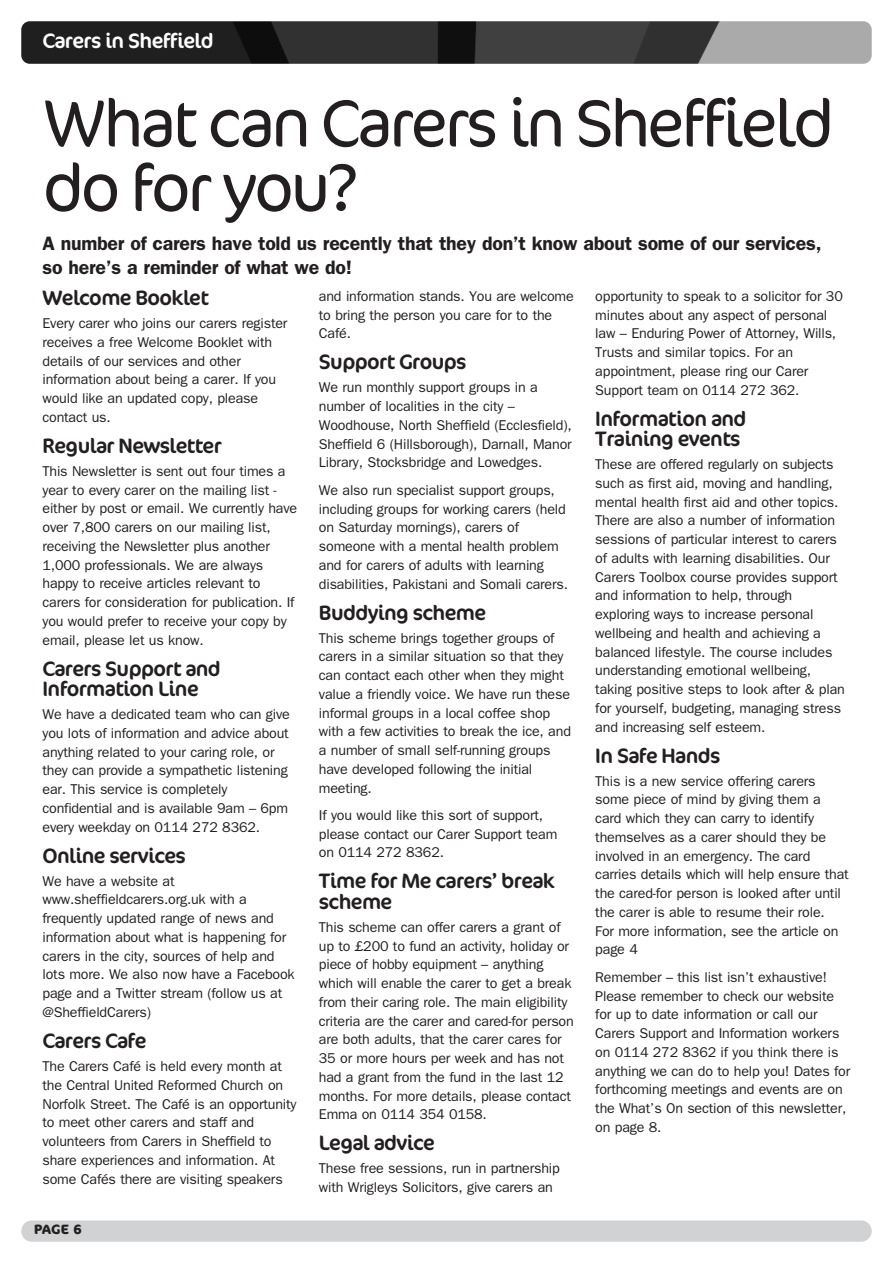
<style>
.page{position:relative;width:893px;height:1263px;background:#fff}
.page>*{position:absolute;margin:0;border:0;box-sizing:border-box;transform-origin:0 0}
.t1{font:300 67.5px/64.5px "Cocon";letter-spacing:-.05em;color:#231f20}
.t2{font:21px/20.4px "Cocon";letter-spacing:-.03em;color:#231f20}
.t3{font:21px "Cocon";letter-spacing:-.03em;color:#fff}
.t4{font:600 19.5px/24px "Franklin Gothic";letter-spacing:-.01em;color:#231f20}
.t5{font:14.25px/18.8px "Franklin Gothic";letter-spacing:-.01em;color:#231f20}
.t6{font:700 13.5px "Cocon";color:#231f20}
</style>
<div class="page">
<div style="left:21px;top:1220px;width:851px;height:22px;background:#d1d2d4;border-radius:11px"></div>
<img style="left:21px;top:21px;width:851px;height:43px;border-radius:9px">
<h2 class="t3" style="left:43px;top:28px;width:173px">Carers in Sheffield</h2>
<h1 class="t1" style="left:43px;top:93px;width:793px">What can Carers in Sheffield do for you?</h1>
<h3 class="t4" style="left:43px;top:233px;width:781px">A number of carers have told us recently that they don’t know about some of our services, so here’s a reminder of what we do!</h3>
<h2 class="t2" style="left:43px;top:288px;width:168px">Welcome Booklet</h2>
<p class="t5" style="left:43px;top:314px;width:247px">Every carer who joins our carers register receives a free Welcome Booklet with details of our services and other information about being a carer. If you would like an updated copy, please contact us.</p>
<h2 class="t2" style="left:43px;top:436px;width:181px">Regular Newsletter</h2>
<p class="t5" style="left:43px;top:462px;width:256px">This Newsletter is sent out four times a year to every carer on the mailing list - either by post or email. We currently have over 7,800 carers on our mailing list, receiving the Newsletter plus another 1,000 professionals. We are always happy to receive articles relevant to carers for consideration for publication. If you would prefer to receive your copy by email, please let us know.</p>
<h2 class="t2" style="left:43px;top:659px;width:180px">Carers Support and<br>Information Line</h2>
<p class="t5" style="left:43px;top:705px;width:249px">We have a dedicated team who can give you lots of information and advice about anything related to your caring role, or they can provide a sympathetic listening ear. This service is completely confidential and is available 9am – 6pm every weekday on 0114 272 8362.</p>
<h2 class="t2" style="left:43px;top:846px;width:145px">Online services</h2>
<p class="t5" style="left:43px;top:871px;width:254px">We have a website at www.sheffieldcarers.org.uk with a frequently updated range of news and information about what is happening for carers in the city, sources of help and lots more. We also now have a Facebook page and a Twitter stream (follow us at @SheffieldCarers)</p>
<h2 class="t2" style="left:43px;top:1031px;width:105px">Carers Cafe</h2>
<p class="t5" style="left:43px;top:1057px;width:255px">The Carers Café is held every month at the Central United Reformed Church on Norfolk Street. The Café is an opportunity to meet other carers and staff and volunteers from Carers in Sheffield to share experiences and information. At some Cafés there are visiting speakers</p>
<p class="t5" style="left:595px;top:287px;width:249px">opportunity to speak to a solicitor for 30 minutes about any aspect of personal law – Enduring Power of Attorney, Wills, Trusts and similar topics. For an appointment, please ring our Carer Support team on 0114 272 362.</p>
<h2 class="t2" style="left:595px;top:409px;width:153px">Information and<br>Training events</h2>
<p class="t5" style="left:595px;top:455px;width:251px">These are offered regularly on subjects such as first aid, moving and handling, mental health first aid and other topics.<br>There are also a number of information sessions of particular interest to carers of adults with learning disabilities. Our Carers Toolbox course provides support and information to help, through exploring ways to increase personal wellbeing and health and achieving a balanced lifestyle. The course includes understanding emotional wellbeing, taking positive steps to look after &amp; plan for yourself, budgeting, managing stress and increasing self esteem.</p>
<h2 class="t2" style="left:595px;top:746px;width:127px">In Safe Hands</h2>
<p class="t5" style="left:595px;top:772px;width:255px">This is a new service offering carers some piece of mind by giving them a card which they can carry to identify themselves as a carer should they be involved in an emergency. The card carries details which will help ensure that the cared-for person is looked after until the carer is able to resume their role.<br>For more information, see the article on page 4</p>
<p class="t5" style="left:595px;top:968px;width:256px">Remember – this list isn’t exhaustive!<br>Please remember to check our website for up to date information or call our Carers Support and Information workers on 0114 272 8362 if you think there is anything we can do to help you! Dates for forthcoming meetings and events are on the What’s On section of this newsletter, on page 8.</p>
<p class="t5" style="left:319px;top:287px;width:256px">and information stands. You are welcome to bring the person you care for to the<br>Café.</p>
<h2 class="t2" style="left:319px;top:352px;width:149px">Support Groups</h2>
<p class="t5" style="left:319px;top:378px;width:254px">We run monthly support groups in a number of localities in the city – Woodhouse, North Sheffield (Ecclesfield), Sheffield 6 (Hillsborough), Darnall, Manor Library, Stocksbridge and Lowedges.</p>
<p class="t5" style="left:319px;top:481px;width:251px">We also run specialist support groups, including groups for working carers (held on Saturday mornings), carers of someone with a mental health problem and for carers of adults with learning disabilities, Pakistani and Somali carers.</p>
<h2 class="t2" style="left:319px;top:602px;width:169px">Buddying scheme</h2>
<p class="t5" style="left:319px;top:628px;width:254px">This scheme brings together groups of carers in a similar situation so that they can contact each other when they might value a friendly voice. We have run these informal groups in a local coffee shop with a few activities to break the ice, and a number of small self-running groups have developed following the initial meeting.</p>
<p class="t5" style="left:319px;top:806px;width:240px">If you would like this sort of support, please contact our Carer Support team on 0114 272 8362.</p>
<h2 class="t2" style="left:319px;top:871px;width:238px">Time for Me carers’ break scheme</h2>
<p class="t5" style="left:319px;top:918px;width:256px">This scheme can offer carers a grant of up to £200 to fund an activity, holiday or piece of hobby equipment – anything which will enable the carer to get a break from their caring role. The main eligibility criteria are the carer and cared-for person are both adults, that the carer cares for 35 or more hours per week and has not had a grant from the fund in the last 12 months. For more details, please contact Emma on 0114 354 0158.</p>
<h2 class="t2" style="left:319px;top:1133px;width:117px">Legal advice</h2>
<p class="t5" style="left:319px;top:1159px;width:242px">These free sessions, run in partnership with Wrigleys Solicitors, give carers an</p>
<p class="t6" style="left:34px;top:1221px;width:49px">PAGE 6</p>
</div>
